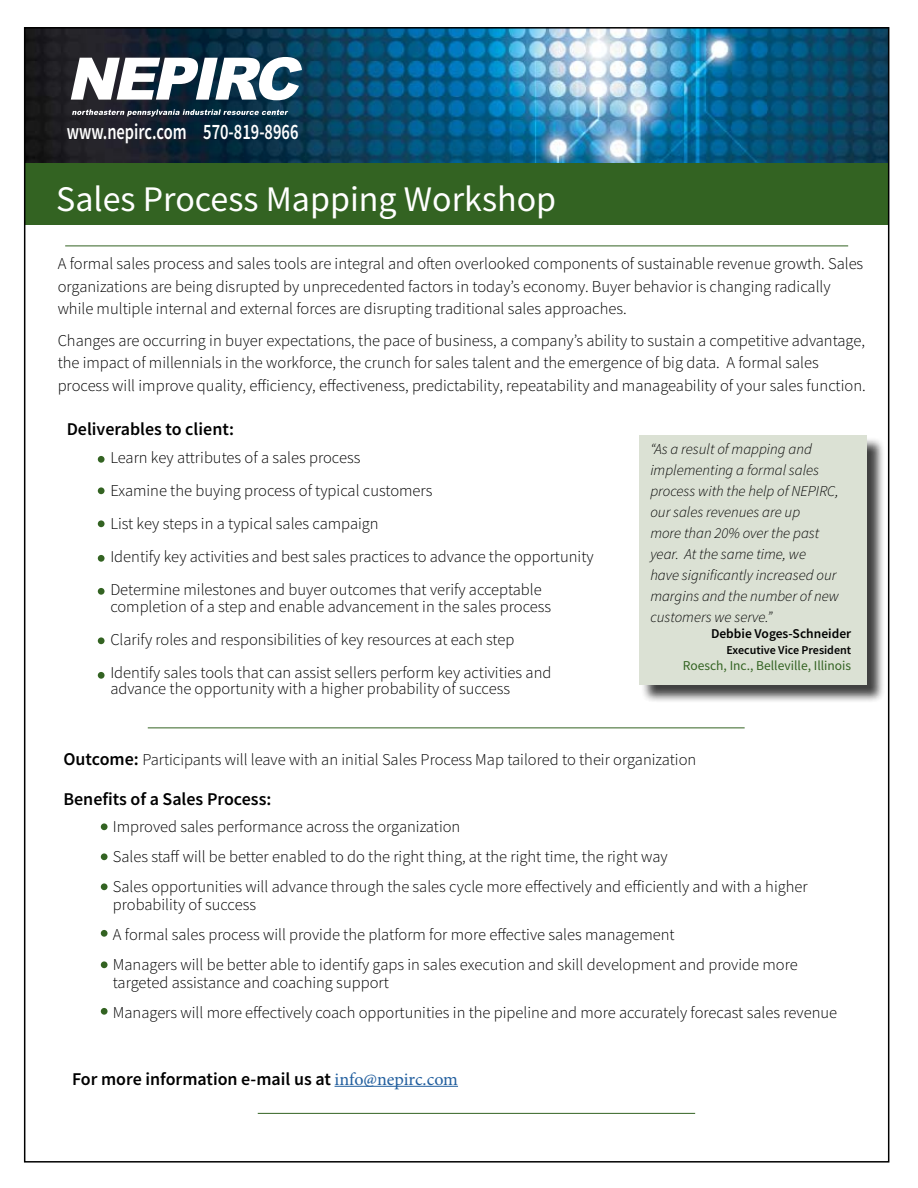
<style>
.page{position:relative;width:918px;height:1188px;background:#fff}
.page>*{position:absolute;margin:0;border:0;box-sizing:border-box;transform-origin:0 0}
.t1{font:36px "Source Sans Pro";color:#fff}
.t2{font:600 22.05px "Source Sans Pro";color:#fff;scale:.75 1}
.t3{font:600 18px "Source Sans Pro";color:#000}
.t4{font:300 16.5px/33px "Source Sans Pro";color:#000}
.t5{font:italic 300 15px/21px "Source Sans Pro";color:#000}
.t6{font:13.5px "Source Sans Pro";color:#336322}
.t7{font:600 13.5px "Source Sans Pro";color:#000}
.t8{font:600 12px "Source Sans Pro";color:#000}
.s1{font-weight:600;font-size:18px}
.s2{font-family:"Minion Pro";font-weight:400;color:#215e9e}
</style>
<div class="page">
<div style="left:641px;top:437px;width:244px;height:266px;background:#000;opacity:.75"></div>
<div style="left:639px;top:435px;width:227px;height:249px;background:#dbe1d4"></div>
<img style="left:27px;top:30px;width:859px;height:134px">
<hr style="left:65px;top:246px;width:783px;height:1px;background:#336322">
<div style="left:25px;top:164px;width:863px;height:61px;background:#336322"></div>
<svg style="left:72px;top:109px;width:216px;height:8px;background:#576571"></svg>
<svg style="left:71px;top:57px;width:231px;height:43px"></svg>
<hr style="left:335px;top:1086px;width:123px;height:1px;background:#215e9e">
<hr style="left:258px;top:1113px;width:437px;height:1px;background:#336322">
<div style="left:98px;top:456px;width:7px;height:7px;background:#336322;border-radius:50%"></div>
<div style="left:98px;top:487px;width:7px;height:7px;background:#336322;border-radius:50%"></div>
<div style="left:98px;top:555px;width:7px;height:7px;background:#336322;border-radius:50%"></div>
<div style="left:98px;top:520px;width:7px;height:7px;background:#336322;border-radius:50%"></div>
<div style="left:98px;top:637px;width:7px;height:7px;background:#336322;border-radius:50%"></div>
<div style="left:101px;top:853px;width:7px;height:7px;background:#336322;border-radius:50%"></div>
<div style="left:101px;top:1008px;width:7px;height:7px;background:#336322;border-radius:50%"></div>
<div style="left:101px;top:961px;width:7px;height:7px;background:#336322;border-radius:50%"></div>
<div style="left:101px;top:930px;width:7px;height:7px;background:#336322;border-radius:50%"></div>
<div style="left:98px;top:672px;width:7px;height:7px;background:#336322;border-radius:50%"></div>
<hr style="left:148px;top:728px;width:597px;height:1px;background:#336322">
<div style="left:101px;top:823px;width:7px;height:7px;background:#336322;border-radius:50%"></div>
<div style="left:98px;top:588px;width:7px;height:7px;background:#336322;border-radius:50%"></div>
<div style="left:101px;top:883px;width:7px;height:7px;background:#336322;border-radius:50%"></div>
<h2 class="t2" style="left:67px;top:117px;width:310px">www.nepirc.com 570-819-8966</h2>
<h1 class="t1" style="left:56px;top:176px;width:502px">Sales Process Mapping Workshop</h1>
<p class="t4" style="left:58px;top:253px;width:807px;line-height:22.5px">A formal sales process and sales tools are integral and often overlooked components of sustainable revenue growth. Sales organizations are being disrupted by unprecedented factors in today’s economy. Buyer behavior is changing radically while multiple internal and external forces are disrupting traditional sales approaches.</p>
<p class="t4" style="left:58px;top:329px;width:810px;line-height:22.5px">Changes are occurring in buyer expectations, the pace of business, a company’s ability to sustain a competitive advantage, the impact of millennials in the workforce, the crunch for sales talent and the emergence of big data. A formal sales process will improve quality, efficiency, effectiveness, predictability, repeatability and manageability of your sales function.</p>
<p class="t3" style="left:67px;top:417px;width:169px">Deliverables to client:</p>
<p class="t4" style="left:110px;top:441px;width:485px">Learn key attributes of a sales process<br>Examine the buying process of typical customers<br>List key steps in a typical sales campaign<br>Identify key activities and best sales practices to advance the opportunity Determine milestones and buyer outcomes that verify acceptable</p>
<p class="t4" style="left:110px;top:590px;width:443px">completion of a step and enable advancement in the sales process<br>Clarify roles and responsibilities of key resources at each step<br>Identify sales tools that can assist sellers perform key activities and</p>
<p class="t4" style="left:110px;top:672px;width:401px">advance the opportunity with a higher probability of success</p>
<p class="t5" style="left:650px;top:438px;width:190px">“As a result of mapping and implementing a formal sales process with the help of NEPIRC, our sales revenues are up<br>more than 20% over the past year. At the same time, we<br>have significantly increased our margins and the number of new customers we serve.”</p>
<p class="t7" style="left:711px;top:625px;width:142px">Debbie Voges-Schneider</p>
<p class="t8" style="left:727px;top:642px;width:126px">Executive Vice President</p>
<p class="t6" style="left:683px;top:657px;width:170px">Roesch, Inc., Belleville, Illinois</p>
<p class="t4" style="left:63px;top:743px;width:634px"><span class="s1">Outcome:</span> Participants will leave with an initial Sales Process Map tailored to their organization</p>
<p class="t3" style="left:63px;top:787px;width:209px">Benefits of a Sales Process:</p>
<p class="t4" style="left:113px;top:812px;width:696px;line-height:30px">Improved sales performance across the organization<br>Sales staff will be better enabled to do the right thing, at the right time, the right way<br>Sales opportunities will advance through the sales cycle more effectively and efficiently and with a higher</p>
<p class="t4" style="left:113px;top:890px;width:686px;line-height:30px">probability of success<br>A formal sales process will provide the platform for more effective sales management<br>Managers will be better able to identify gaps in sales execution and skill development and provide more</p>
<p class="t4" style="left:113px;top:968px;width:726px;line-height:30px">targeted assistance and coaching support<br>Managers will more effectively coach opportunities in the pipeline and more accurately forecast sales revenue</p>
<p class="t3" style="left:72px;top:1067px;width:388px">For more information e-mail us at <span class="s2">info@nepirc.com</span></p>
</div>
